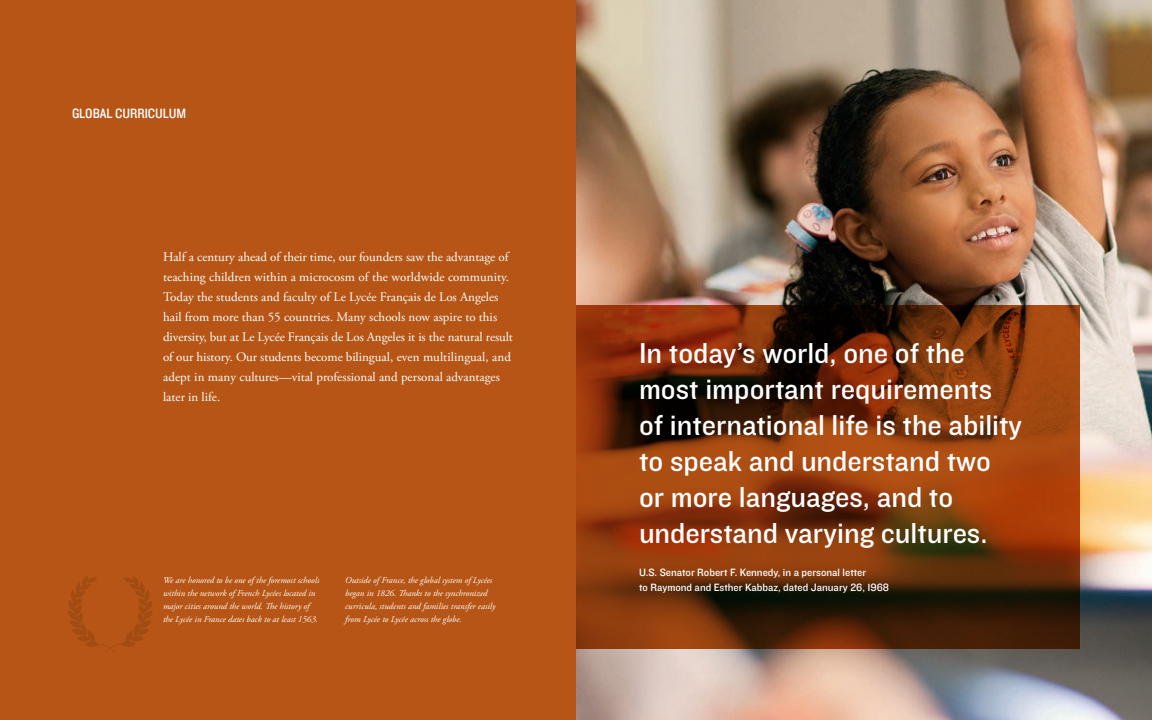
<style>
.page{position:relative;width:1152px;height:720px;background:#fff}
.page>*{position:absolute;margin:0;border:0;box-sizing:border-box;transform-origin:0 0}
.A_PQ{font:30px/36px "Knockout HTF31 Junior Middlewt";color:#fff}
.A_Big_idea_head{font:14px "Knockout HTF30 Junior Welterwt";color:#fff}
.A_big_idea_content{font:13px/20px "Adobe Garamond Pro";color:#fff}
.A_PQ-2{font:11px/15px "Knockout HTF31 Junior Middlewt";color:#fff}
.A_historical_body{font:italic 9px/13px "Adobe Garamond Pro";color:#fff}
</style>
<div class="page">
<img style="left:576px;top:0;width:576px;height:720px">
<svg style="left:576px;top:305px;width:504px;height:344px;background:#74300a"></svg>
<div style="left:0;top:0;width:576px;height:720px;background:#b65515"></div>
<svg style="left:68px;top:576px;width:85px;height:76px"></svg>
<p class="A_Big_idea_head" style="left:72px;top:106px;width:116px">GLOBAL CURRICULUM</p>
<p class="A_big_idea_content" style="left:163px;top:248px;width:351px">Half a century ahead of their time, our founders saw the advantage of teaching children within a microcosm of the worldwide community.<br>Today the students and faculty of Le Lycée Français de Los Angeles hail from more than 55 countries. Many schools now aspire to this diversity, but at Le Lycée Français de Los Angeles it is the natural result of our history. Our students become bilingual, even multilingual, and adept in many cultures—vital professional and personal advantages later in life.</p>
<p class="A_historical_body" style="left:163px;top:573px;width:158px">We are honored to be one of the foremost schools within the network of French Lycées located in major cities around the world. The history of the Lycée in France dates back to at least 1563.</p>
<p class="A_historical_body" style="left:345px;top:573px;width:152px">Outside of France, the global system of Lycées began in 1826. Thanks to the synchronized curricula, students and families transfer easily from Lycée to Lycée across the globe.</p>
<p class="A_PQ" style="left:639px;top:335px;width:385px">In today’s world, one of the most important requirements of international life is the ability to speak and understand two or more languages, and to understand varying cultures.</p>
<p class="A_PQ-2" style="left:639px;top:565px;width:252px">U.S. Senator Robert F. Kennedy, in a personal letter<br>to Raymond and Esther Kabbaz, dated January 26, 1968</p>
</div>
